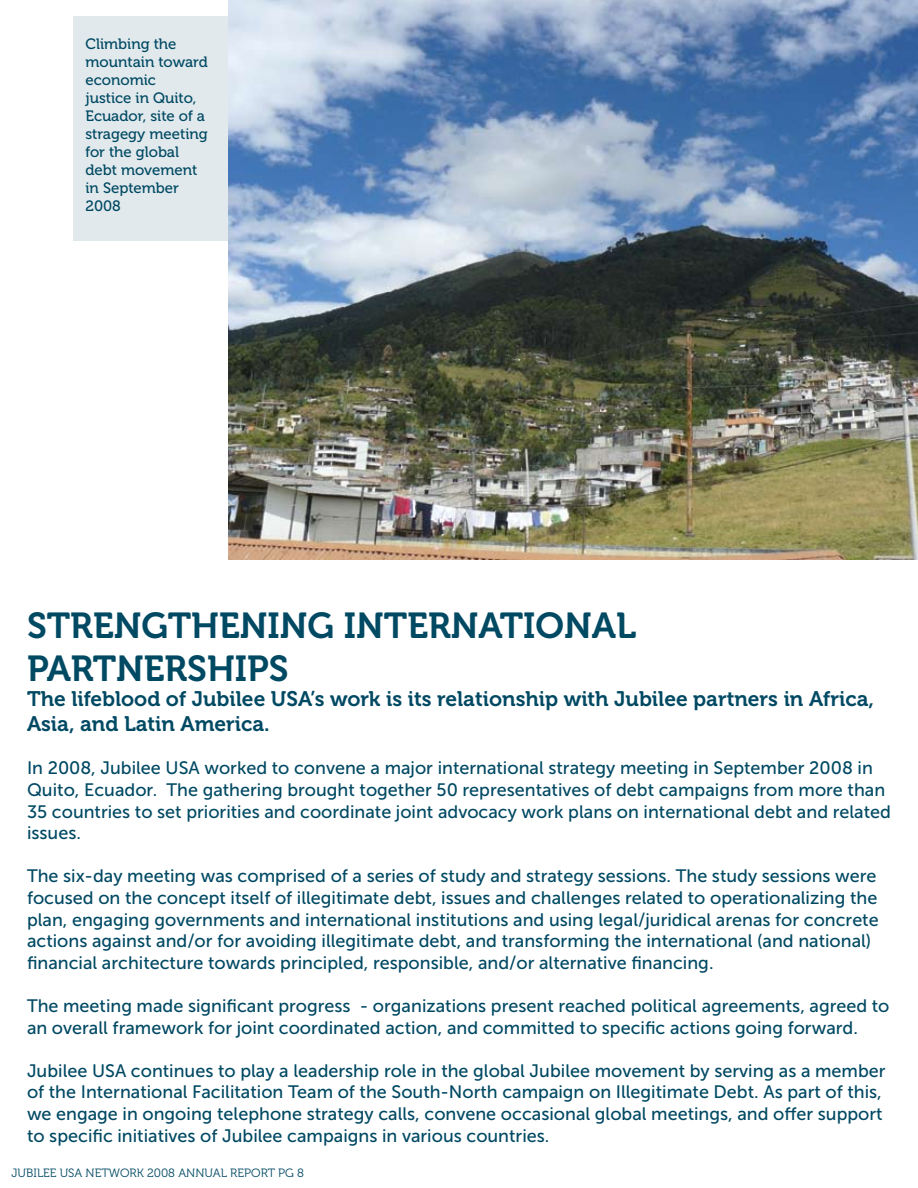
<style>
.page{position:relative;width:918px;height:1188px;background:#fff}
.page>*{position:absolute;margin:0;border:0;box-sizing:border-box;transform-origin:0 0}
.t1{font:36px/43.2px "Museo 700";color:#004963}
.t2{font:21px/25.2px "Museo 700";color:#004963}
.t3{font:18px/21.6px "Museo Sans 500";color:#004963}
.t4{font:15px/18px "Museo 500";color:#004963}
.t5{font:12px "Museo 300";color:#004963}
</style>
<div class="page">
<div style="left:73px;top:16px;width:224px;height:226px;background:#e1e9ec"></div>
<img style="left:229px;top:0;width:689px;height:559px">
<p class="t4" style="left:86px;top:35px;width:124px">Climbing the mountain toward economic<br>justice in Quito,<br>Ecuador, site of a stragegy meeting for the global debt movement in September<br>2008</p>
<h1 class="t1" style="left:27px;top:604px;width:611px">STRENGTHENING INTERNATIONAL<br>PARTNERSHIPS</h1>
<p class="t2" style="left:27px;top:686px;width:848px">The lifeblood of Jubilee USA’s work is its relationship with Jubilee partners in Africa,<br>Asia, and Latin America.</p>
<p class="t3" style="left:27px;top:757px;width:865px">In 2008, Jubilee USA worked to convene a major international strategy meeting in September 2008 in Quito, Ecuador. The gathering brought together 50 representatives of debt campaigns from more than 35 countries to set priorities and coordinate joint advocacy work plans on international debt and related issues.</p>
<p class="t3" style="left:27px;top:865px;width:853px">The six-day meeting was comprised of a series of study and strategy sessions. The study sessions were focused on the concept itself of illegitimate debt, issues and challenges related to operationalizing the plan, engaging governments and international institutions and using legal/juridical arenas for concrete actions against and/or for avoiding illegitimate debt, and transforming the international (and national) financial architecture towards principled, responsible, and/or alternative financing.</p>
<p class="t3" style="left:27px;top:995px;width:864px">The meeting made significant progress - organizations present reached political agreements, agreed to an overall framework for joint coordinated action, and committed to specific actions going forward.</p>
<p class="t3" style="left:27px;top:1060px;width:860px">Jubilee USA continues to play a leadership role in the global Jubilee movement by serving as a member of the International Facilitation Team of the South-North campaign on Illegitimate Debt. As part of this, we engage in ongoing telephone strategy calls, convene occasional global meetings, and offer support to specific initiatives of Jubilee campaigns in various countries.</p>
<p class="t5" style="left:12px;top:1167px;width:284px">JUBILEE USA NETWORK 2008 ANNUAL REPORT PG</p>
</div>
